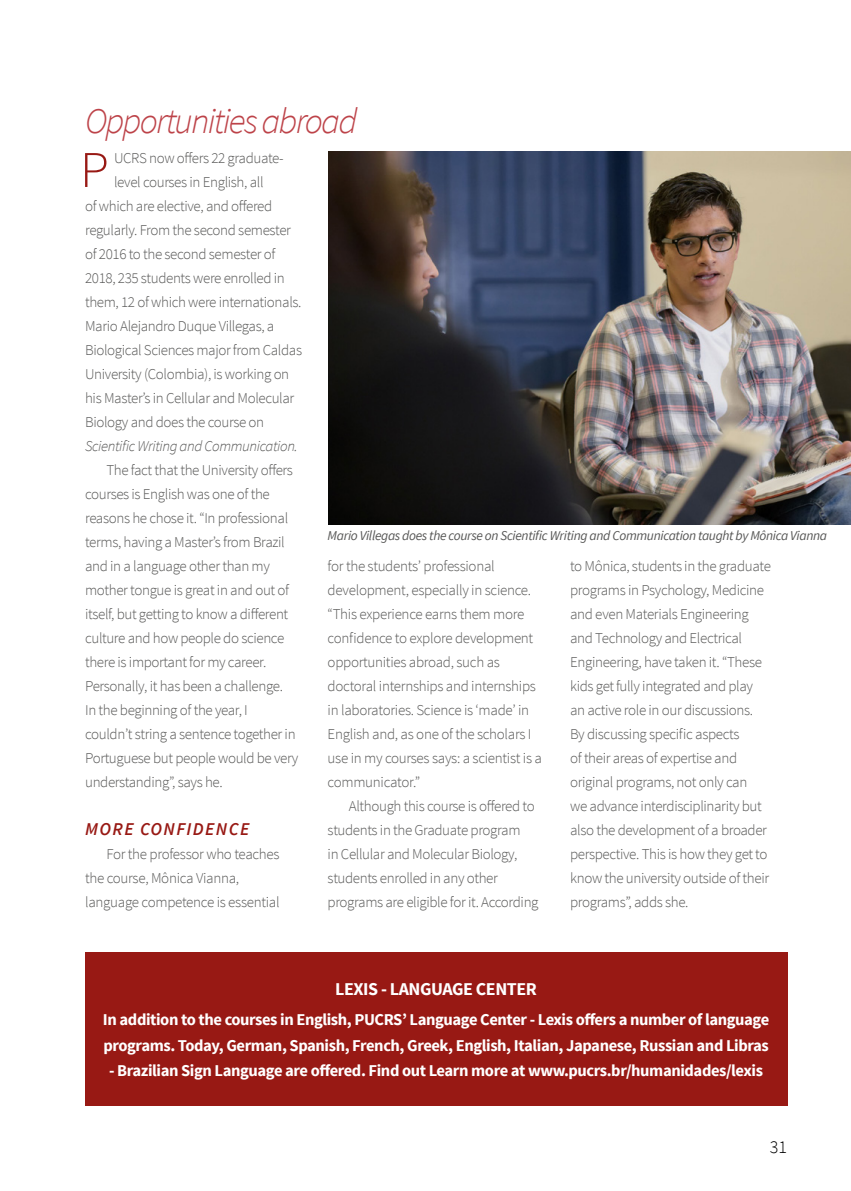
<style>
.page{position:relative;width:851px;height:1191px;background:#fff}
.page>*{position:absolute;margin:0;border:0;box-sizing:border-box;transform-origin:0 0}
.t1{font:300 51.45px "Source Sans Pro";color:#981914}
.t2{font:italic 300 36px "Source Sans Pro";letter-spacing:-.05em;color:#bd4349}
.t3{font:700 18px "Source Sans Pro";letter-spacing:-.025em;color:#fff}
.t4{font:italic 600 18px "Source Sans Pro";letter-spacing:.08em;color:#981914}
.t5{font:300 18px "Source Sans Pro";color:#000}
.t6{font:700 16.5px/25.5px "Source Sans Pro";letter-spacing:-.025em;color:#fff}
.t7{font:300 15px/24px "Source Sans Pro";letter-spacing:-.025em;color:#575756}
.t8{font:italic 300 15px "Source Sans Pro";letter-spacing:-.025em;color:#575756}
.t9{font:italic 13.5px "Source Sans Pro";letter-spacing:-.025em;color:#575756}
</style>
<div class="page">
<div style="left:85px;top:952px;width:702px;height:154px;background:#981914"></div>
<img style="left:328px;top:152px;width:522px;height:372px">
<h2 class="t2" style="left:85px;top:100px;width:274px">Opportunities abroad</h2>
<h1 class="t1" style="left:80px;top:139px;width:30px">P</h1>
<p class="t7" style="left:114px;top:146px;width:171px">UCRS now offers 22 graduate-</p>
<p class="t7" style="left:114px;top:170px;width:151px">level courses in English, all</p>
<p class="t7" style="left:85px;top:194px;width:189px">of which are elective, and offered</p>
<p class="t7" style="left:85px;top:218px;width:207px">regularly. From the second semester</p>
<p class="t7" style="left:85px;top:242px;width:192px">of 2016 to the second semester of</p>
<p class="t7" style="left:85px;top:266px;width:201px">2018, 235 students were enrolled in</p>
<p class="t7" style="left:85px;top:290px;width:218px">them, 12 of which were internationals.</p>
<p class="t7" style="left:85px;top:314px;width:191px">Mario Alejandro Duque Villegas, a</p>
<p class="t7" style="left:85px;top:338px;width:218px">Biological Sciences major from Caldas</p>
<p class="t7" style="left:85px;top:362px;width:206px">University (Colombia), is working on</p>
<p class="t7" style="left:85px;top:386px;width:211px">his Master’s in Cellular and Molecular</p>
<p class="t7" style="left:85px;top:410px;width:180px">Biology and does the course on</p>
<p class="t8" style="left:85px;top:437px;width:214px">Scientific Writing and Communication.</p>
<p class="t7" style="left:85px;top:458px;width:215px;text-indent:21px">The fact that the University offers courses is English was one of the reasons he chose it. “In professional terms, having a Master’s from Brazil and in a language other than my mother tongue is great in and out of itself, but getting to know a different culture and how people do science there is important for my career.<br>Personally, it has been a challenge.<br>In the beginning of the year, I couldn’t string a sentence together in Portuguese but people would be very understanding”, says he.</p>
<p class="t4" style="left:85px;top:818px;width:166px">MORE CONFIDENCE</p>
<p class="t7" style="left:85px;top:842px;width:196px;text-indent:21px">For the professor who teaches the course, Mônica Vianna, language competence is essential</p>
<p class="t9" style="left:327px;top:527px;width:501px">Mario Villegas does the course on Scientific Writing and Communication taught by Mônica Vianna</p>
<p class="t7" style="left:327px;top:553px;width:216px">for the students’ professional development, especially in science. “This experience earns them more confidence to explore development opportunities abroad, such as doctoral internships and internships in laboratories. Science is ‘made’ in English and, as one of the scholars I use in my courses says: a scientist is a communicator.”</p>
<p class="t7" style="left:327px;top:793px;width:212px;text-indent:21px">Although this course is offered to students in the Graduate program<br>in Cellular and Molecular Biology, students enrolled in any other programs are eligible for it. According</p>
<p class="t7" style="left:570px;top:553px;width:202px">to Mônica, students in the graduate programs in Psychology, Medicine and even Materials Engineering and Technology and Electrical<br>Engineering, have taken it. “These kids get fully integrated and play an active role in our discussions.<br>By discussing specific aspects<br>of their areas of expertise and original programs, not only can<br>we advance interdisciplinarity but also the development of a broader perspective. This is how they get to know the university outside of their programs”, adds she.</p>
<p class="t3" style="left:335px;top:977px;width:203px">LEXIS - LANGUAGE CENTER</p>
<p class="t6" style="left:103px;top:1007px;width:667px">In addition to the courses in English, PUCRS’ Language Center - Lexis offers a number of language programs. Today, German, Spanish, French, Greek, English, Italian, Japanese, Russian and Libras</p>
<p class="t6" style="left:109px;top:1058px;width:655px">- Brazilian Sign Language are offered. Find out Learn more at www.pucrs.br/humanidades/lexis</p>
<p class="t5" style="left:769px;top:1136px;width:19px">31</p>
</div>
